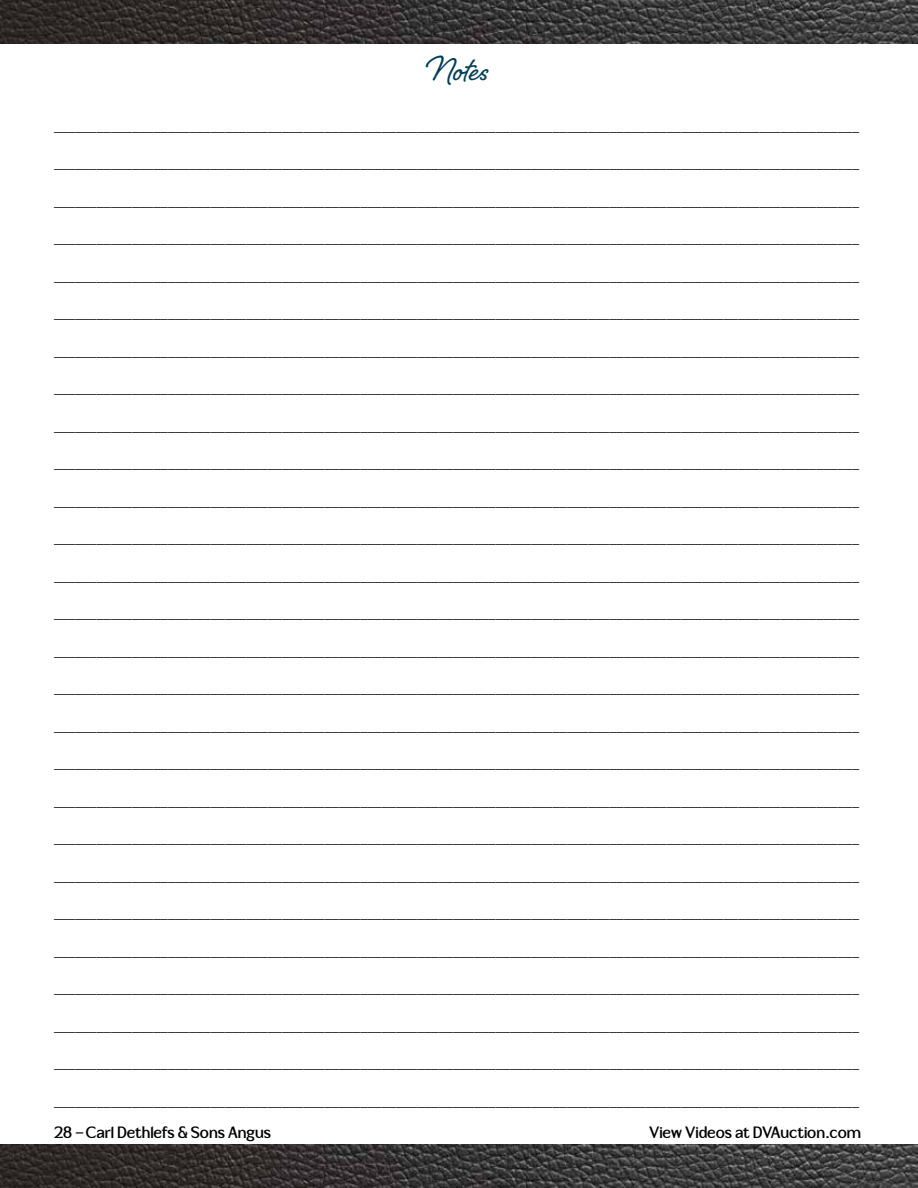
<style>
.page{position:relative;width:918px;height:1188px;background:#fff}
.page>*{position:absolute;margin:0;border:0;box-sizing:border-box;transform-origin:0 0}
.t1{font:45px "Shelby";color:#003d58}
.t2{font:600 16.5px "Hydrella";letter-spacing:-.005em;color:#000}
.t3{font:condensed 15px "Helvetica LT Pro";color:#000;scale:.95 1}
</style>
<div class="page">
<img style="left:0;top:1145px;width:918px;height:43px">
<img style="left:0;top:0;width:918px;height:43px">
<h1 class="t1" style="left:428px;top:38px;width:62px">Notes</h1>
<p class="t3" style="left:54px;top:116px;width:849px">_________________________________________________________________________________________________________________</p>
<p class="t3" style="left:54px;top:153px;width:849px">_________________________________________________________________________________________________________________</p>
<p class="t3" style="left:54px;top:191px;width:849px">_________________________________________________________________________________________________________________</p>
<p class="t3" style="left:54px;top:228px;width:849px">_________________________________________________________________________________________________________________</p>
<p class="t3" style="left:54px;top:266px;width:849px">_________________________________________________________________________________________________________________</p>
<p class="t3" style="left:54px;top:303px;width:849px">_________________________________________________________________________________________________________________</p>
<p class="t3" style="left:54px;top:341px;width:849px">_________________________________________________________________________________________________________________</p>
<p class="t3" style="left:54px;top:378px;width:849px">_________________________________________________________________________________________________________________</p>
<p class="t3" style="left:54px;top:416px;width:849px">_________________________________________________________________________________________________________________</p>
<p class="t3" style="left:54px;top:453px;width:849px">_________________________________________________________________________________________________________________</p>
<p class="t3" style="left:54px;top:491px;width:849px">_________________________________________________________________________________________________________________</p>
<p class="t3" style="left:54px;top:528px;width:849px">_________________________________________________________________________________________________________________</p>
<p class="t3" style="left:54px;top:566px;width:849px">_________________________________________________________________________________________________________________</p>
<p class="t3" style="left:54px;top:603px;width:849px">_________________________________________________________________________________________________________________</p>
<p class="t3" style="left:54px;top:641px;width:849px">_________________________________________________________________________________________________________________</p>
<p class="t3" style="left:54px;top:678px;width:849px">_________________________________________________________________________________________________________________</p>
<p class="t3" style="left:54px;top:716px;width:849px">_________________________________________________________________________________________________________________</p>
<p class="t3" style="left:54px;top:753px;width:849px">_________________________________________________________________________________________________________________</p>
<p class="t3" style="left:54px;top:791px;width:849px">_________________________________________________________________________________________________________________</p>
<p class="t3" style="left:54px;top:828px;width:849px">_________________________________________________________________________________________________________________</p>
<p class="t3" style="left:54px;top:866px;width:849px">_________________________________________________________________________________________________________________</p>
<p class="t3" style="left:54px;top:903px;width:849px">_________________________________________________________________________________________________________________</p>
<p class="t3" style="left:54px;top:941px;width:849px">_________________________________________________________________________________________________________________</p>
<p class="t3" style="left:54px;top:978px;width:849px">_________________________________________________________________________________________________________________</p>
<p class="t3" style="left:54px;top:1016px;width:849px">_________________________________________________________________________________________________________________</p>
<p class="t3" style="left:54px;top:1053px;width:849px">_________________________________________________________________________________________________________________</p>
<p class="t3" style="left:54px;top:1091px;width:849px">_________________________________________________________________________________________________________________</p>
<p class="t2" style="left:54px;top:1123px;width:219px">28 – Carl Dethlefs &amp; Sons Angus</p>
<p class="t2" style="left:649px;top:1123px;width:213px">View Videos at DVAuction.com</p>
</div>
